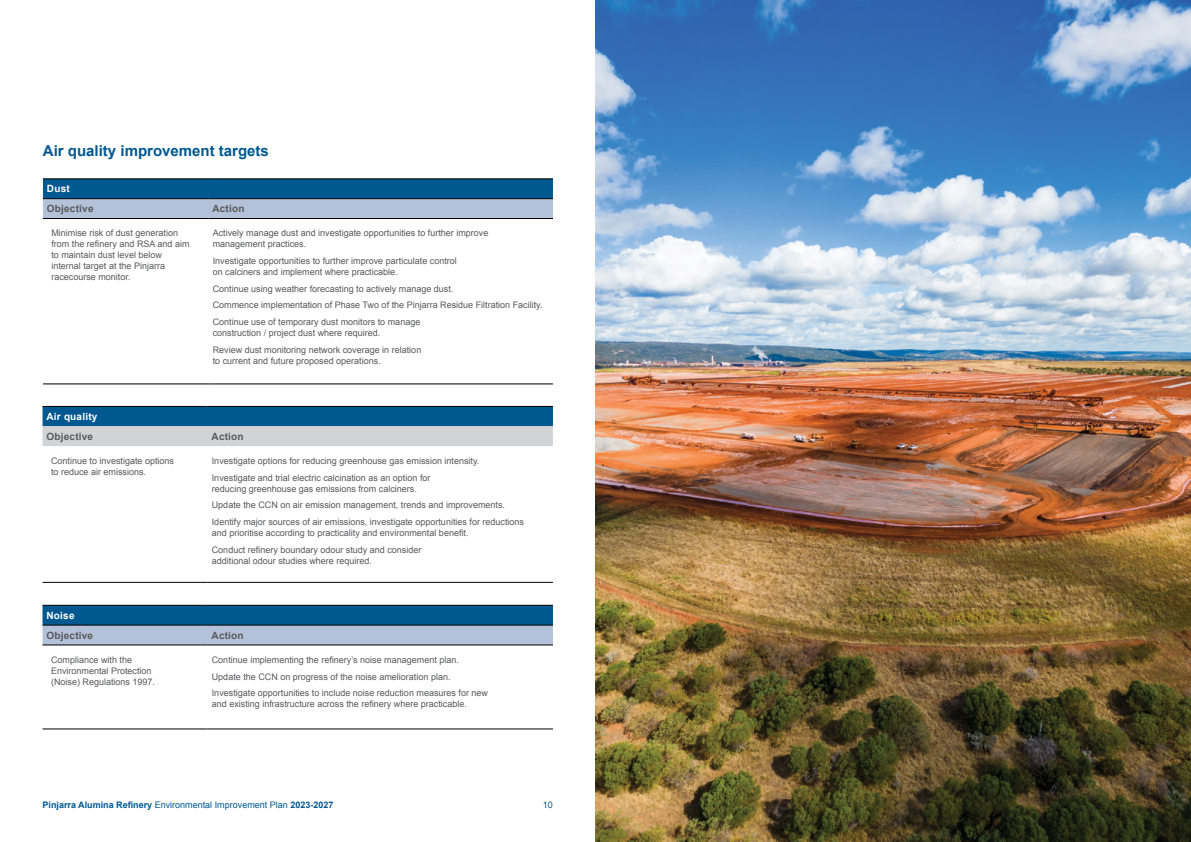
<style>
.page{position:relative;width:1191px;height:842px;background:#fff}
.page>*{position:absolute;margin:0;border:0;box-sizing:border-box;transform-origin:0 0}
.t1{font:700 15px "Arial";color:#005890}
.t2{font:700 10px "Arial";letter-spacing:.02em;color:#58595b}
.t3{font:700 10px "Arial";letter-spacing:.02em;color:#fff}
.t4{font:9px/11px "Arial";color:#58595b}
.t5{font:700 9px "Arial";color:#005890}
.t6{font:9px "Arial";color:#005890}
.s1{font-weight:400}
</style>
<div class="page">
<svg style="left:43px;top:407px;width:510px;height:39px;background:#6a97b2"></svg>
<hr style="left:43px;top:406px;width:164px;height:1px;background:#000">
<hr style="left:207px;top:406px;width:346px;height:1px;background:#000">
<hr style="left:43px;top:582px;width:164px;height:1px;background:#000">
<hr style="left:207px;top:582px;width:346px;height:1px;background:#000">
<svg style="left:43px;top:606px;width:510px;height:39px;background:#5788b0"></svg>
<hr style="left:43px;top:605px;width:164px;height:1px;background:#000">
<hr style="left:207px;top:605px;width:346px;height:1px;background:#000">
<hr style="left:43px;top:625px;width:164px;height:1px;background:#000">
<hr style="left:207px;top:625px;width:346px;height:1px;background:#000">
<hr style="left:43px;top:645px;width:164px;height:1px;background:#000">
<hr style="left:207px;top:645px;width:346px;height:1px;background:#000">
<hr style="left:43px;top:729px;width:164px;height:1px;background:#000">
<hr style="left:207px;top:729px;width:346px;height:1px;background:#000">
<svg style="left:43px;top:180px;width:510px;height:38px;background:#5b8db4"></svg>
<hr style="left:43px;top:179px;width:165px;height:1px;background:#000">
<hr style="left:208px;top:179px;width:345px;height:1px;background:#000">
<hr style="left:43px;top:198px;width:165px;height:1px;background:#000">
<hr style="left:208px;top:198px;width:345px;height:1px;background:#000">
<hr style="left:43px;top:218px;width:165px;height:1px;background:#000">
<hr style="left:208px;top:218px;width:345px;height:1px;background:#000">
<hr style="left:43px;top:384px;width:165px;height:1px;background:#000">
<hr style="left:208px;top:384px;width:345px;height:1px;background:#000">
<img style="left:595px;top:0;width:596px;height:842px">
<h1 class="t1" style="left:43px;top:141px;width:227px">Air quality improvement targets</h1>
<p class="t3" style="left:47px;top:182px;width:24px">Dust</p>
<p class="t2" style="left:47px;top:202px;width:48px">Objective</p>
<p class="t2" style="left:212px;top:202px;width:34px">Action</p>
<p class="t4" style="left:51px;top:228px;width:140px">Minimise risk of dust generation from the refinery and RSA and aim to maintain dust level below internal target at the Pinjarra racecourse monitor.</p>
<p class="t4" style="left:213px;top:228px;width:277px">Actively manage dust and investigate opportunities to further improve management practices.</p>
<p class="t4" style="left:213px;top:255px;width:246px">Investigate opportunities to further improve particulate control on calciners and implement where practicable.</p>
<p class="t4" style="left:213px;top:280px;width:331px;line-height:16.7px">Continue using weather forecasting to actively manage dust.<br>Commence implementation of Phase Two of the Pinjarra Residue Filtration Facility.<br>Continue use of temporary dust monitors to manage</p>
<p class="t4" style="left:213px;top:325px;width:210px;line-height:16.7px">construction / project dust where required.<br>Review dust monitoring network coverage in relation</p>
<p class="t4" style="left:213px;top:355px;width:170px">to current and future proposed operations.</p>
<p class="t3" style="left:47px;top:410px;width:52px">Air quality</p>
<p class="t2" style="left:47px;top:430px;width:48px">Objective</p>
<p class="t2" style="left:211px;top:430px;width:34px">Action</p>
<p class="t4" style="left:51px;top:455px;width:125px">Continue to investigate options to reduce air emissions.</p>
<p class="t4" style="left:212px;top:453px;width:269px;line-height:16.7px">Investigate options for reducing greenhouse gas emission intensity.<br>Investigate and trial electric calcination as an option for</p>
<p class="t4" style="left:212px;top:480px;width:314px;line-height:16.7px">reducing greenhouse gas emissions from calciners.<br>Update the CCN on air emission management, trends and improvements.<br>Identify major sources of air emissions, investigate opportunities for reductions</p>
<p class="t4" style="left:212px;top:525px;width:258px;line-height:16.7px">and prioritise according to practicality and environmental benefit.<br>Conduct refinery boundary odour study and consider</p>
<p class="t4" style="left:212px;top:555px;width:162px">additional odour studies where required.</p>
<p class="t3" style="left:47px;top:609px;width:30px">Noise</p>
<p class="t2" style="left:47px;top:629px;width:48px">Objective</p>
<p class="t2" style="left:211px;top:629px;width:34px">Action</p>
<p class="t4" style="left:51px;top:654px;width:106px">Compliance with the<br>Environmental Protection (Noise) Regulations 1997.</p>
<p class="t4" style="left:212px;top:651px;width:278px;line-height:16.7px">Continue implementing the refinery’s noise management plan.<br>Update the CCN on progress of the noise amelioration plan.<br>Investigate opportunities to include noise reduction measures for new</p>
<p class="t4" style="left:212px;top:699px;width:257px">and existing infrastructure across the refinery where practicable.</p>
<p class="t5" style="left:43px;top:798px;width:292px">Pinjarra Alumina Refinery <span class="s1">Environmental Improvement Plan</span> 2023-2027</p>
<p class="t6" style="left:543px;top:798px;width:12px">10</p>
</div>
